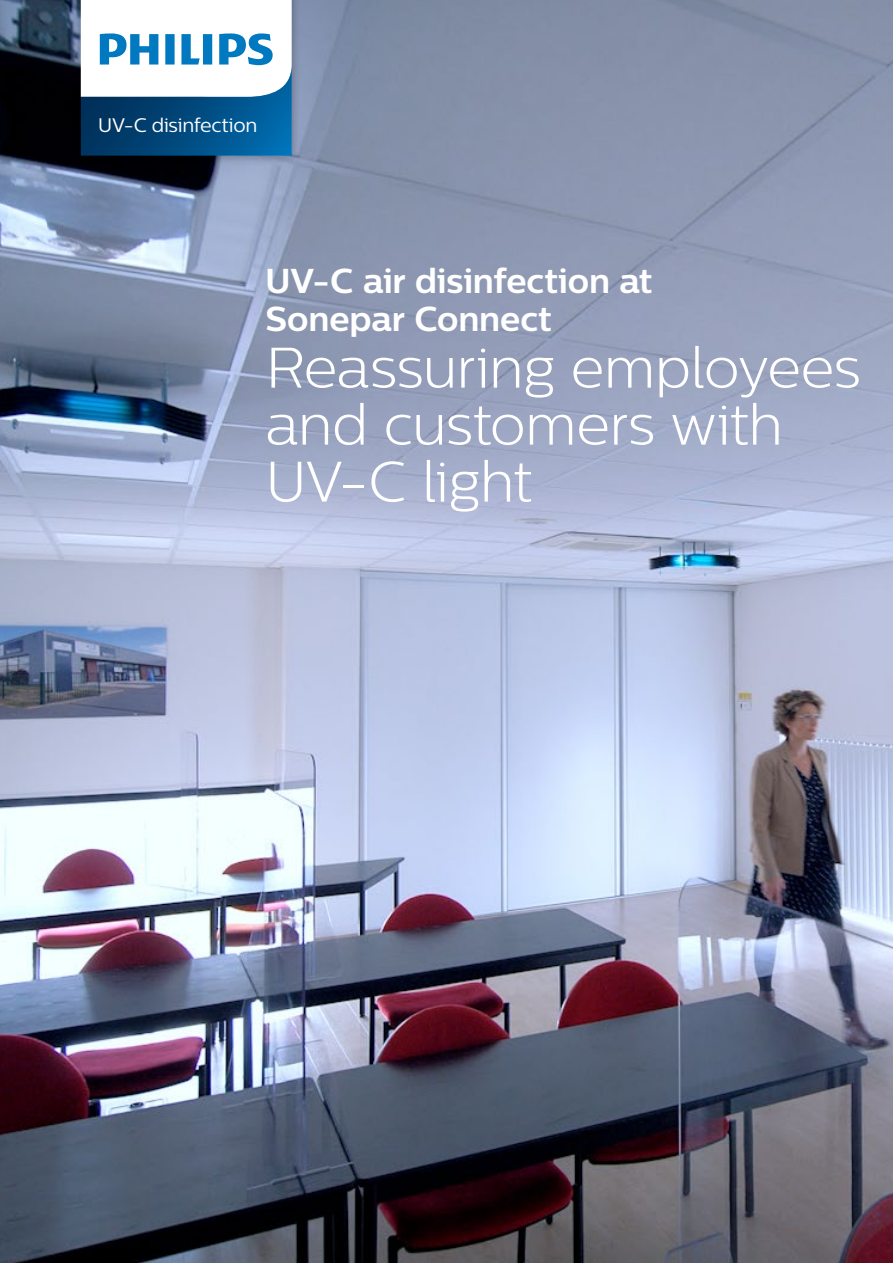
<style>
.page{position:relative;width:893px;height:1263px;background:#fff}
.page>*{position:absolute;margin:0;border:0;box-sizing:border-box;transform-origin:0 0}
.t1{font:300 57px/57px "Centrale Sans";letter-spacing:-.015em;color:#fff}
.t2{font:700 34.5px/37.5px "Centrale Sans";letter-spacing:-.005em;color:#fff}
.t3{font:19.65px "Centrale Sans";letter-spacing:-.015em;color:#fff}
</style>
<div class="page">
<img style="left:0;top:0;width:893px;height:1263px">
<div style="left:72px;top:0;width:229px;height:165px;background:#000;opacity:.35"></div>
<div style="left:79px;top:0;width:213px;height:158px;background:#000;opacity:.35"></div>
<svg style="left:81px;top:0;width:211px;height:156px"></svg>
<p class="t3" style="left:98px;top:114px;width:161px">UV-C disinfection</p>
<p class="t2" style="left:266px;top:262px;width:389px">UV-C air disinfection at<br>Sonepar Connect</p>
<p class="t1" style="left:266px;top:338px;width:597px">Reassuring employees and customers with<br>UV-C light</p>
</div>
